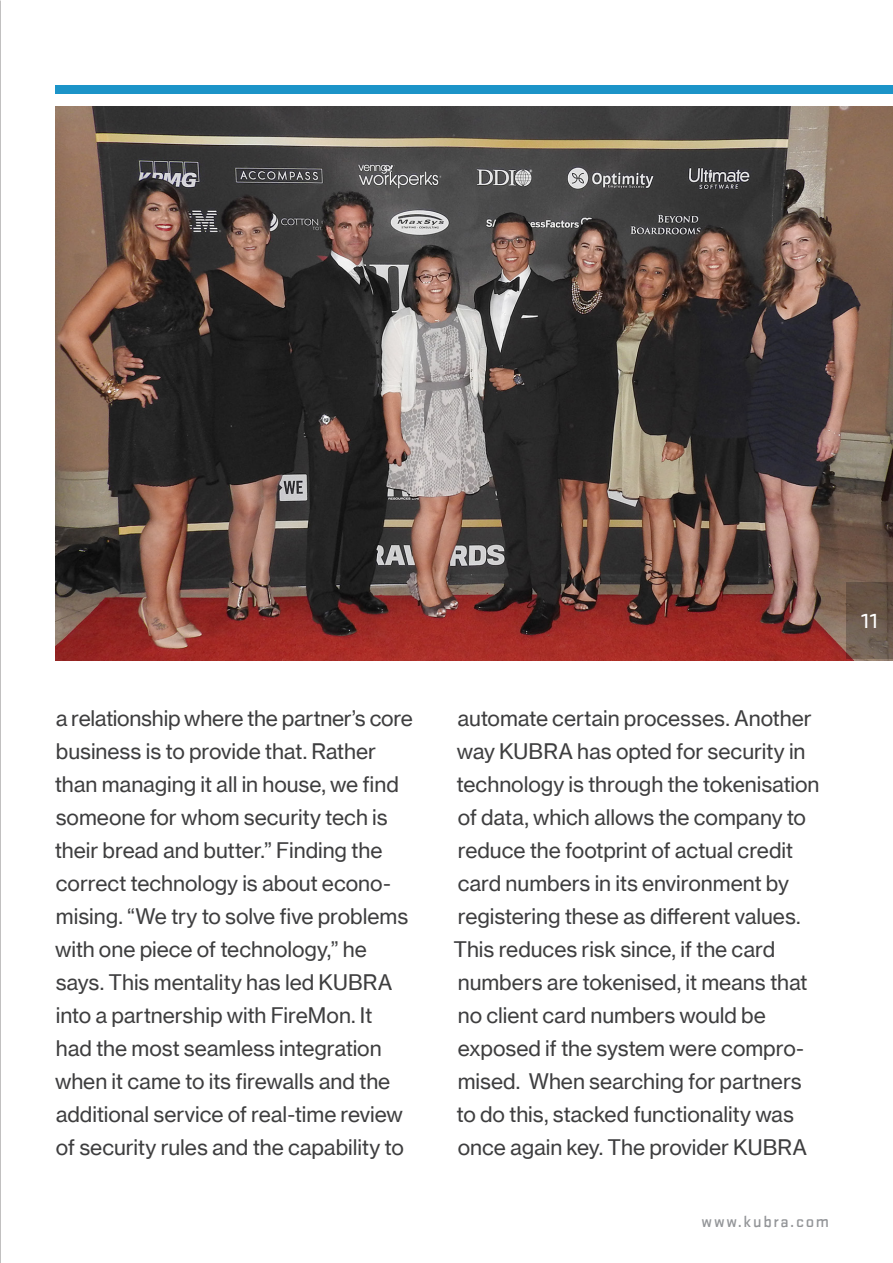
<style>
.page{position:relative;width:893px;height:1263px;background:#fff}
.page>*{position:absolute;margin:0;border:0;box-sizing:border-box;transform-origin:0 0}
.Neue_Haas___First_Pa{font:21px/33px "N Haas Grotesk TX Pro 55 Rg";letter-spacing:-.005em;color:#3e3e3f}
.t1{font:500 21px "Stratum No 1";color:#fff}
.t2{font:500 16.5px "Stratum No 1";letter-spacing:.1em;color:#939598}
</style>
<div class="page">
<div style="left:55px;top:85px;width:838px;height:9px;background:#1c94c8"></div>
<img style="left:0;top:616px;width:1px;height:485px">
<img style="left:55px;top:106px;width:838px;height:554px">
<svg style="left:846px;top:583px;width:47px;height:76px;background:#6a584c"></svg>
<p class="Neue_Haas___First_Pa" style="left:55px;top:702px;width:360px">a relationship where the partner’s core business is to provide that. Rather than managing it all in house, we find someone for whom security tech is their bread and butter.” Finding the correct technology is about econo&shy;mising. “We try to solve five problems with one piece of technology,” he says. This mentality has led KUBRA into a partnership with FireMon. It<br>had the most seamless integration when it came to its firewalls and the additional service of real-time review of security rules and the capability to</p>
<p class="Neue_Haas___First_Pa" style="left:453px;top:702px;width:368px">automate certain processes. Another way KUBRA has opted for security in technology is through the tokenisation of data, which allows the company to reduce the footprint of actual credit card numbers in its environment by registering these as different values.<br>This reduces risk since, if the card numbers are tokenised, it means that no client card numbers would be exposed if the system were compro&shy;mised. When searching for partners to do this, stacked functionality was once again key. The provider KUBRA</p>
<p class="t2" style="left:702px;top:1212px;width:129px">www.kubra.com</p>
<p class="t1" style="left:861px;top:610px;width:18px">11</p>
</div>
